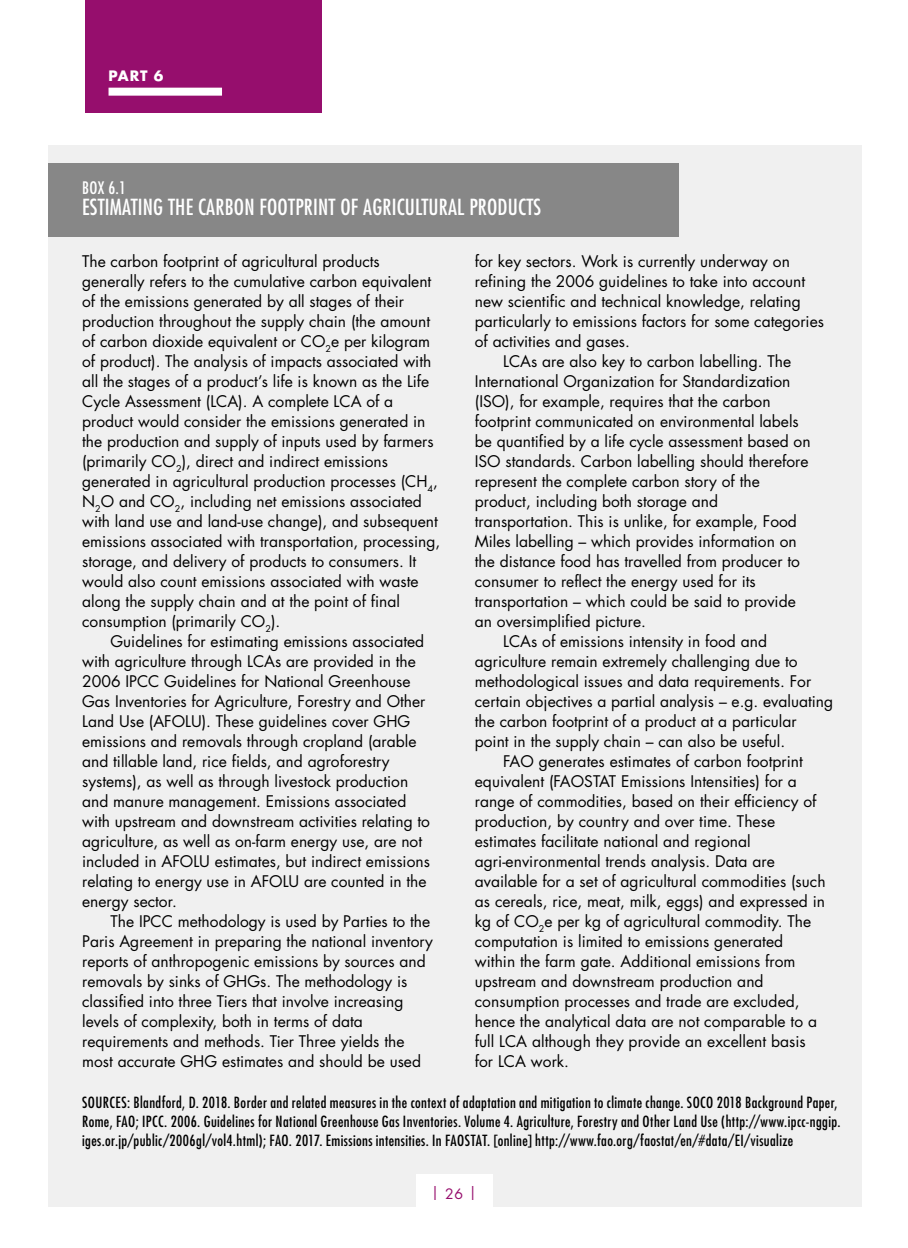
<style>
.page{position:relative;width:908px;height:1248px;background:#fff}
.page>*{position:absolute;margin:0;border:0;box-sizing:border-box;transform-origin:0 0}
.t1{font:condensed 21.6px "Futura Std";letter-spacing:.01em;color:#fff}
.t2{font:condensed 16.8px "Futura Std";color:#fff}
.t3{font:15.6px/20px "Futura Std";color:#000}
.t4{font:condensed 15px/19px "Futura Std";letter-spacing:.025em;color:#000}
.t5{font:700 14px "Futura Std";color:#fff}
.t6{font:14px "Futura Std";color:#960e6d}
</style>
<div class="page">
<div style="left:85px;top:0;width:236px;height:113px;background:#960e6d"></div>
<div style="left:108px;top:88px;width:114px;height:8px;background:#fff"></div>
<div style="left:48px;top:145px;width:813px;height:1061px;background:#f0f0f0"></div>
<div style="left:48px;top:163px;width:630px;height:73px;background:#878787"></div>
<div style="left:415px;top:1173px;width:77px;height:40px;background:#fff"></div>
<p class="t5" style="left:108px;top:66px;width:56px">PART 6</p>
<p class="t2" style="left:82px;top:177px;width:45px">BOX 6.1</p>
<h1 class="t1" style="left:82px;top:194px;width:460px">ESTIMATING THE CARBON FOOTPRINT OF AGRICULTURAL PRODUCTS</h1>
<p class="t3" style="left:82px;top:251px;width:359px">The carbon footprint of agricultural products generally refers to the cumulative carbon equivalent of the emissions generated by all stages of their production throughout the supply chain (the amount of carbon dioxide equivalent or CO<sub>2</sub>e per kilogram of product). The analysis of impacts associated with all the stages of a product’s life is known as the Life Cycle Assessment (LCA). A complete LCA of a product would consider the emissions generated in the production and supply of inputs used by farmers (primarily CO<sub>2</sub>), direct and indirect emissions generated in agricultural production processes (CH<sub>4</sub>, N<sub>2</sub>O and CO<sub>2</sub>, including net emissions associated with land use and land-use change), and subsequent emissions associated with transportation, processing, storage, and delivery of products to consumers. It would also count emissions associated with waste along the supply chain and at the point of final consumption (primarily CO<sub>2</sub>).</p>
<p class="t3" style="left:82px;top:631px;width:349px;text-indent:28px">Guidelines for estimating emissions associated with agriculture through LCAs are provided in the 2006 IPCC Guidelines for National Greenhouse Gas Inventories for Agriculture, Forestry and Other Land Use (AFOLU). These guidelines cover GHG emissions and removals through cropland (arable and tillable land, rice fields, and agroforestry systems), as well as through livestock production and manure management. Emissions associated with upstream and downstream activities relating to agriculture, as well as on-farm energy use, are not included in AFOLU estimates, but indirect emissions relating to energy use in AFOLU are counted in the energy sector.</p>
<p class="t3" style="left:82px;top:911px;width:352px;text-indent:28px">The IPCC methodology is used by Parties to the Paris Agreement in preparing the national inventory reports of anthropogenic emissions by sources and removals by sinks of GHGs. The methodology is classified into three Tiers that involve increasing levels of complexity, both in terms of data requirements and methods. Tier Three yields the most accurate GHG estimates and should be used</p>
<p class="t3" style="left:474px;top:251px;width:316px">for key sectors. Work is currently underway on</p>
<p class="t3" style="left:474px;top:271px;width:331px">refining the 2006 guidelines to take into account</p>
<p class="t3" style="left:474px;top:291px;width:327px">new scientific and technical knowledge, relating</p>
<p class="t3" style="left:474px;top:311px;width:350px">particularly to emissions factors for some categories</p>
<p class="t3" style="left:474px;top:331px;width:156px">of activities and gases.</p>
<p class="t3" style="left:503px;top:351px;width:289px">LCAs are also key to carbon labelling. The</p>
<p class="t3" style="left:474px;top:371px;width:317px">International Organization for Standardization</p>
<p class="t3" style="left:474px;top:391px;width:297px">(ISO), for example, requires that the carbon</p>
<p class="t3" style="left:474px;top:411px;width:325px">footprint communicated on environmental labels</p>
<p class="t3" style="left:474px;top:431px;width:337px">be quantified by a life cycle assessment based on</p>
<p class="t3" style="left:474px;top:451px;width:335px">ISO standards. Carbon labelling should therefore</p>
<p class="t3" style="left:474px;top:471px;width:286px">represent the complete carbon story of the</p>
<p class="t3" style="left:474px;top:491px;width:244px">product, including both storage and</p>
<p class="t3" style="left:474px;top:511px;width:323px">transportation. This is unlike, for example, Food</p>
<p class="t3" style="left:474px;top:531px;width:323px">Miles labelling – which provides information on</p>
<p class="t3" style="left:474px;top:551px;width:326px">the distance food has travelled from producer to</p>
<p class="t3" style="left:474px;top:571px;width:282px">consumer to reflect the energy used for its</p>
<p class="t3" style="left:474px;top:591px;width:322px">transportation – which could be said to provide</p>
<p class="t3" style="left:474px;top:611px;width:172px">an oversimplified picture.</p>
<p class="t3" style="left:503px;top:631px;width:265px">LCAs of emissions intensity in food and</p>
<p class="t3" style="left:474px;top:651px;width:324px">agriculture remain extremely challenging due to</p>
<p class="t3" style="left:474px;top:671px;width:338px">methodological issues and data requirements. For</p>
<p class="t3" style="left:474px;top:691px;width:360px">certain objectives a partial analysis – e.g. evaluating</p>
<p class="t3" style="left:474px;top:711px;width:323px">the carbon footprint of a product at a particular</p>
<p class="t3" style="left:474px;top:731px;width:312px">point in the supply chain – can also be useful.</p>
<p class="t3" style="left:503px;top:751px;width:301px">FAO generates estimates of carbon footprint</p>
<p class="t3" style="left:474px;top:771px;width:323px">equivalent (FAOSTAT Emissions Intensities) for a</p>
<p class="t3" style="left:474px;top:791px;width:343px">range of commodities, based on their efficiency of</p>
<p class="t3" style="left:474px;top:811px;width:301px">production, by country and over time. These</p>
<p class="t3" style="left:474px;top:831px;width:277px">estimates facilitate national and regional</p>
<p class="t3" style="left:474px;top:851px;width:301px">agri-environmental trends analysis. Data are</p>
<p class="t3" style="left:474px;top:871px;width:352px">available for a set of agricultural commodities (such</p>
<p class="t3" style="left:474px;top:891px;width:351px">as cereals, rice, meat, milk, eggs) and expressed in</p>
<p class="t3" style="left:474px;top:911px;width:337px">kg of CO<sub>2</sub>e per kg of agricultural commodity. The</p>
<p class="t3" style="left:474px;top:931px;width:309px">computation is limited to emissions generated</p>
<p class="t3" style="left:474px;top:951px;width:322px">within the farm gate. Additional emissions from</p>
<p class="t3" style="left:474px;top:971px;width:290px">upstream and downstream production and</p>
<p class="t3" style="left:474px;top:991px;width:326px">consumption processes and trade are excluded,</p>
<p class="t3" style="left:474px;top:1011px;width:343px">hence the analytical data are not comparable to a</p>
<p class="t3" style="left:474px;top:1031px;width:332px">full LCA although they provide an excellent basis</p>
<p class="t3" style="left:474px;top:1051px;width:96px">for LCA work.</p>
<p class="t4" style="left:82px;top:1092px;width:759px">SOURCES: Blandford, D. 2018. Border and related measures in the context of adaptation and mitigation to climate change. SOCO 2018 Background Paper,<br>Rome, FAO; IPCC. 2006. Guidelines for National Greenhouse Gas Inventories. Volume 4. Agriculture, Forestry and Other Land Use (http://www.ipcc-nggip. iges.or.jp/public/2006gl/vol4.html); FAO. 2017. Emissions intensities. In FAOSTAT. [online] http://www.fao.org/faostat/en/#data/EI/visualize</p>
<p class="t6" style="left:431px;top:1183px;width:47px">| 26 |</p>
</div>
